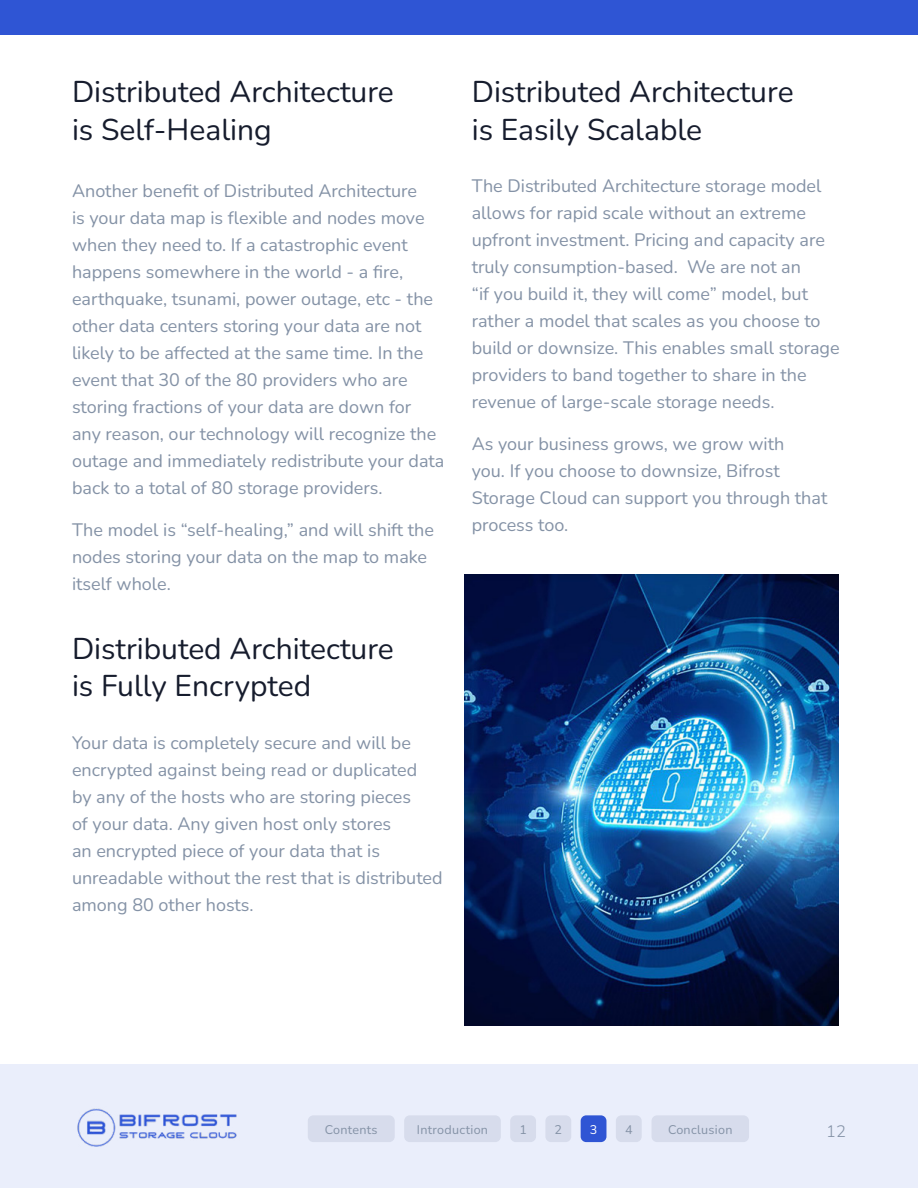
<style>
.page{position:relative;width:918px;height:1188px;background:#fff}
.page>*{position:absolute;margin:0;border:0;box-sizing:border-box;transform-origin:0 0}
.t1{font:30px/37.5px "Nunito";color:#161c2d}
.Body{font:18px/27px "Nunito";color:#8492a6}
.t2{font:300 16.5px "Nunito";color:#8492a6}
.t3{font:12.6px "Nunito";letter-spacing:.025em;color:#8492a6}
.t4{font:12.6px "Nunito";color:#fff}
</style>
<div class="page">
<div style="left:0;top:1064px;width:918px;height:124px;background:#eaeefb"></div>
<img style="left:77px;top:1108px;width:160px;height:39px">
<div style="left:0;top:0;width:918px;height:35px;background:#2f55d4"></div>
<div style="left:404px;top:1115px;width:97px;height:27px;background:#d7dcec;border-radius:6px"></div>
<div style="left:510px;top:1115px;width:26px;height:27px;background:#d7dcec;border-radius:6px"></div>
<div style="left:545px;top:1115px;width:26px;height:27px;background:#d7dcec;border-radius:6px"></div>
<div style="left:581px;top:1115px;width:25px;height:27px;background:#2f55d4;border-radius:6px"></div>
<div style="left:616px;top:1115px;width:26px;height:27px;background:#d7dcec;border-radius:6px"></div>
<div style="left:652px;top:1115px;width:97px;height:27px;background:#d7dcec;border-radius:6px"></div>
<div style="left:308px;top:1115px;width:87px;height:27px;background:#d7dcec;border-radius:6px"></div>
<img style="left:464px;top:574px;width:375px;height:452px">
<h2 class="t1" style="left:72px;top:72px;width:323px">Distributed Architecture is Self-Healing</h2>
<p class="Body" style="left:72px;top:176px;width:374px">Another benefit of Distributed Architecture<br>is your data map is flexible and nodes move when they need to. If a catastrophic event happens somewhere in the world - a fire, earthquake, tsunami, power outage, etc - the other data centers storing your data are not likely to be affected at the same time. In the event that 30 of the 80 providers who are storing fractions of your data are down for any reason, our technology will recognize the outage and immediately redistribute your data back to a total of 80 storage providers.</p>
<p class="Body" style="left:72px;top:515px;width:363px">The model is “self-healing,” and will shift the nodes storing your data on the map to make itself whole.</p>
<h2 class="t1" style="left:72px;top:629px;width:323px">Distributed Architecture is Fully Encrypted</h2>
<p class="Body" style="left:72px;top:728px;width:372px">Your data is completely secure and will be encrypted against being read or duplicated<br>by any of the hosts who are storing pieces<br>of your data. Any given host only stores<br>an encrypted piece of your data that is unreadable without the rest that is distributed among 80 other hosts.</p>
<h2 class="t1" style="left:472px;top:72px;width:323px">Distributed Architecture is Easily Scalable</h2>
<p class="Body" style="left:472px;top:172px;width:369px">The Distributed Architecture storage model allows for rapid scale without an extreme upfront investment. Pricing and capacity are truly consumption-based. We are not an<br>“if you build it, they will come” model, but rather a model that scales as you choose to build or downsize. This enables small storage providers to band together to share in the revenue of large-scale storage needs.</p>
<p class="Body" style="left:472px;top:430px;width:357px">As your business grows, we grow with<br>you. If you choose to downsize, Bifrost<br>Storage Cloud can support you through that process too.</p>
<h2 class="t3" style="left:325px;top:1121px;width:54px">Contents</h2>
<h2 class="t3" style="left:417px;top:1121px;width:73px">Introduction</h2>
<h2 class="t3" style="left:519px;top:1121px;width:9px">1</h2>
<h2 class="t3" style="left:555px;top:1121px;width:9px">2</h2>
<h2 class="t4" style="left:590px;top:1121px;width:9px">3</h2>
<h2 class="t3" style="left:625px;top:1121px;width:9px">4</h2>
<h2 class="t3" style="left:668px;top:1121px;width:66px">Conclusion</h2>
<p class="t2" style="left:826px;top:1120px;width:21px">12</p>
</div>
